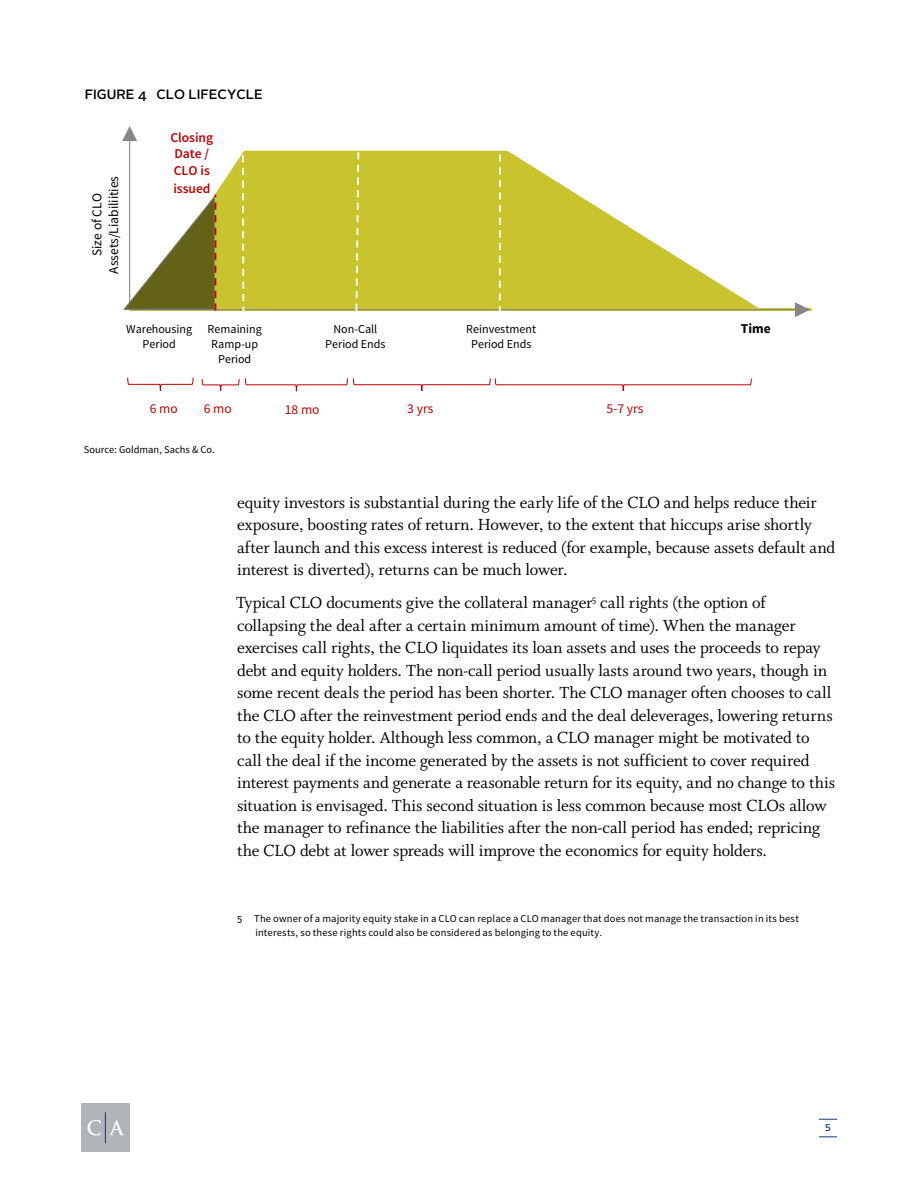
<style>
.page{position:relative;width:918px;height:1188px;background:#fff}
.page>*{position:absolute;margin:0;border:0;box-sizing:border-box;transform-origin:0 0}
.t1{font:18px/22.5px "Whitman";letter-spacing:-.01em;color:#000}
.t2{font:13.5px/17px "Source Sans Pro";letter-spacing:-.005em;color:#000;text-align:center}
.t3{font:600 13.5px/17px "Source Sans Pro";color:#c00000}
.t4{font:13.5px "Source Sans Pro";color:#c00000}
.t5{font:500 13.5px "Alright Sans";color:#000}
.t6{font:700 13.5px "Source Sans Pro";color:#000}
.t7{font:12.15px/15px "Source Sans Pro";letter-spacing:-.005em;color:#000;text-align:center}
.t8{font:10.5px/13.5px "Source Sans Pro";letter-spacing:.015em;color:#000}
.t9{font:500 9.75px "Alright Sans";color:#083981}
</style>
<div class="page">
<svg style="left:130px;top:149px;width:681px;height:162px"></svg>
<hr style="left:129px;top:140px;width:1px;height:170px;background:#868686">
<svg style="left:122px;top:126px;width:15px;height:15px"></svg>
<hr style="left:130px;top:309px;width:666px;height:1px;background:#868686">
<svg style="left:795px;top:302px;width:15px;height:15px"></svg>
<svg style="left:127px;top:377px;width:67px;height:15px"></svg>
<svg style="left:241px;top:150px;width:4px;height:161px"></svg>
<svg style="left:201px;top:378px;width:551px;height:14px"></svg>
<svg style="left:355px;top:149px;width:5px;height:162px"></svg>
<svg style="left:499px;top:151px;width:2px;height:160px"></svg>
<svg style="left:124px;top:195px;width:92px;height:116px"></svg>
<div style="left:81px;top:1103px;width:49px;height:49px;background:#b1b4b6"></div>
<svg style="left:87px;top:1120px;width:14px;height:16px"></svg>
<svg style="left:109px;top:1120px;width:15px;height:15px"></svg>
<hr style="left:105px;top:1112px;width:1px;height:31px;background:#083981">
<svg style="left:819px;top:1119px;width:18px;height:1px"></svg>
<svg style="left:819px;top:1137px;width:18px;height:1px"></svg>
<p class="t5" style="left:85px;top:85px;width:180px">FIGURE 4 CLO LIFECYCLE</p>
<p class="t2" style="left:89px;top:274px;width:99px;rotate:-90deg">Size of CLO<br>Assets/Liabiliities</p>
<p class="t3" style="left:170px;top:129px;width:44px">Closing<br>Date /<br>CLO is issued</p>
<p class="t7" style="left:126px;top:322px;width:67px">Warehousing<br>Period</p>
<p class="t7" style="left:207px;top:321px;width:56px">Remaining</p>
<p class="t6" style="left:741px;top:320px;width:31px">Time</p>
<p class="t7" style="left:211px;top:336px;width:48px">Ramp-up<br>Period</p>
<p class="t7" style="left:325px;top:322px;width:62px">Non-Call<br>Period Ends</p>
<p class="t7" style="left:466px;top:322px;width:72px">Reinvestment<br>Period Ends</p>
<p class="t4" style="left:150px;top:400px;width:29px">6mo</p>
<p class="t4" style="left:204px;top:400px;width:29px">6mo</p>
<p class="t4" style="left:285px;top:401px;width:36px">18 mo</p>
<p class="t4" style="left:407px;top:401px;width:28px">3 yrs</p>
<p class="t4" style="left:607px;top:400px;width:39px">5-7 yrs</p>
<p class="t8" style="left:84px;top:443px;width:132px">Source: Goldman, Sachs &amp; Co.</p>
<p class="t1" style="left:237px;top:491px;width:600px">equity investors is substantial during the early life of the CLO and helps reduce their exposure, boosting rates of return. However, to the extent that hiccups arise shortly after launch and this excess interest is reduced (for example, because assets default and interest is diverted), returns can be much lower.</p>
<p class="t1" style="left:236px;top:592px;width:600px">Typical CLO documents give the collateral manager<sup>5</sup> call rights (the option of collapsing the deal after a certain minimum amount of time). When the manager exercises call rights, the CLO liquidates its loan assets and uses the proceeds to repay debt and equity holders. The non-call period usually lasts around two years, though in some recent deals the period has been shorter. The CLO manager often chooses to call the CLO after the reinvestment period ends and the deal deleverages, lowering returns to the equity holder. Although less common, a CLO manager might be motivated to call the deal if the income generated by the assets is not sufficient to cover required interest payments and generate a reasonable return for its equity, and no change to this situation is envisaged. This second situation is less common because most CLOs allow the manager to refinance the liabilities after the non-call period has ended; repricing the CLO debt at lower spreads will improve the economics for equity holders.</p>
<p class="t8" style="left:255px;top:912px;width:545px;text-indent:-18px">5 The owner of a majority equity stake in a CLO can replace a CLO manager that does not manage the transaction in its best interests, so these rights could also be considered as belonging to the equity.</p>
<p class="t9" style="left:825px;top:1121px;width:8px">5</p>
</div>
